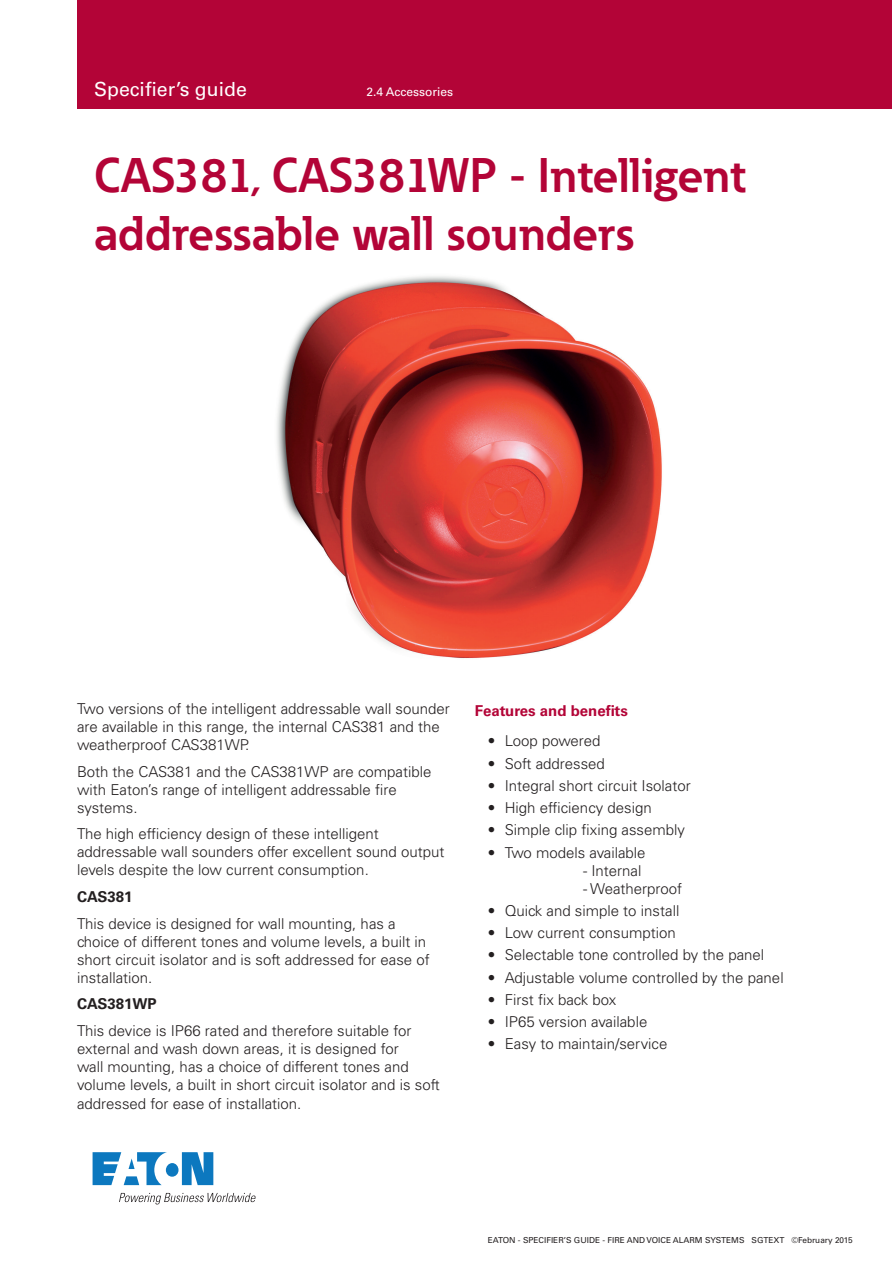
<style>
.page{position:relative;width:892px;height:1264px;background:#fff}
.page>*{position:absolute;margin:0;border:0;box-sizing:border-box;transform-origin:0 0}
.t1{font:700 48px/57.6px "Eaton";color:#b30437}
.t2{font:19.5px "Univers LT Std";color:#fff}
.t3{font:300 15px/18px "Univers LT Std";color:#231f20}
.t4{font:700 15px "Univers LT Std";color:#b30437}
.t5{font:700 15px "Univers LT Std";color:#231f20}
.t6{font:12px "Univers LT Std";color:#fff}
.t7{font:8.25px "Univers LT Std";color:#231f20}
</style>
<div class="page">
<svg style="left:92px;top:1152px;width:121px;height:33px"></svg>
<svg style="left:119px;top:1193px;width:137px;height:11px"></svg>
<img style="left:277px;top:276px;width:385px;height:383px">
<div style="left:77px;top:0;width:814px;height:108px;background:#b30437"></div>
<h2 class="t2" style="left:94px;top:77px;width:154px">Specifier’s guide</h2>
<p class="t6" style="left:366px;top:85px;width:88px">2.4 Accessories</p>
<h1 class="t1" style="left:94px;top:146px;width:653px">CAS381, CAS381WP - Intelligent addressable wall sounders</h1>
<p class="t3" style="left:77px;top:700px;width:374px">Two versions of the intelligent addressable wall sounder are available in this range, the internal CAS381 and the weatherproof CAS381WP.</p>
<p class="t3" style="left:77px;top:762px;width:356px">Both the CAS381 and the CAS381WP are compatible with Eaton’s range of intelligent addressable fire systems.</p>
<p class="t3" style="left:77px;top:825px;width:369px">The high efficiency design of these intelligent addressable wall sounders offer excellent sound output levels despite the low current consumption.</p>
<p class="t5" style="left:77px;top:888px;width:57px">CAS381</p>
<p class="t3" style="left:77px;top:914px;width:354px">This device is designed for wall mounting, has a choice of different tones and volume levels, a built in short circuit isolator and is soft addressed for ease of installation.</p>
<p class="t5" style="left:77px;top:995px;width:81px">CAS381WP</p>
<p class="t3" style="left:77px;top:1021px;width:364px">This device is IP66 rated and therefore suitable for external and wash down areas, it is designed for<br>wall mounting, has a choice of different tones and volume levels, a built in short circuit isolator and is soft</p>
<p class="t3" style="left:77px;top:1095px;width:226px">addressed for ease of installation.</p>
<p class="t4" style="left:475px;top:701px;width:154px">Features and benefits</p>
<p class="t3" style="left:487px;top:732px;width:114px">• Loop powered</p>
<p class="t3" style="left:487px;top:754px;width:119px">• Soft addressed</p>
<p class="t3" style="left:487px;top:776px;width:204px">• Integral short circuit Isolator</p>
<p class="t3" style="left:487px;top:799px;width:165px">• High efficiency design</p>
<p class="t3" style="left:487px;top:821px;width:199px">• Simple clip fixing assembly</p>
<p class="t3" style="left:487px;top:843px;width:159px">• Two models available</p>
<p class="t3" style="left:583px;top:861px;width:60px">- Internal</p>
<p class="t3" style="left:583px;top:879px;width:101px">- Weatherproof</p>
<p class="t3" style="left:487px;top:901px;width:193px">• Quick and simple to install</p>
<p class="t3" style="left:487px;top:924px;width:189px">• Low current consumption</p>
<p class="t3" style="left:487px;top:946px;width:278px">• Selectable tone controlled by the panel</p>
<p class="t3" style="left:487px;top:968px;width:297px">• Adjustable volume controlled by the panel</p>
<p class="t3" style="left:487px;top:990px;width:130px">• First fix back box</p>
<p class="t3" style="left:487px;top:1013px;width:161px">• IP65 version available</p>
<p class="t3" style="left:487px;top:1035px;width:181px">• Easy to maintain/service</p>
<p class="t7" style="left:487px;top:1235px;width:366px">EATON - SPECIFIER’S GUIDE - FIRE AND VOICE ALARM SYSTEMS SGTEXT ©February 2015</p>
</div>
